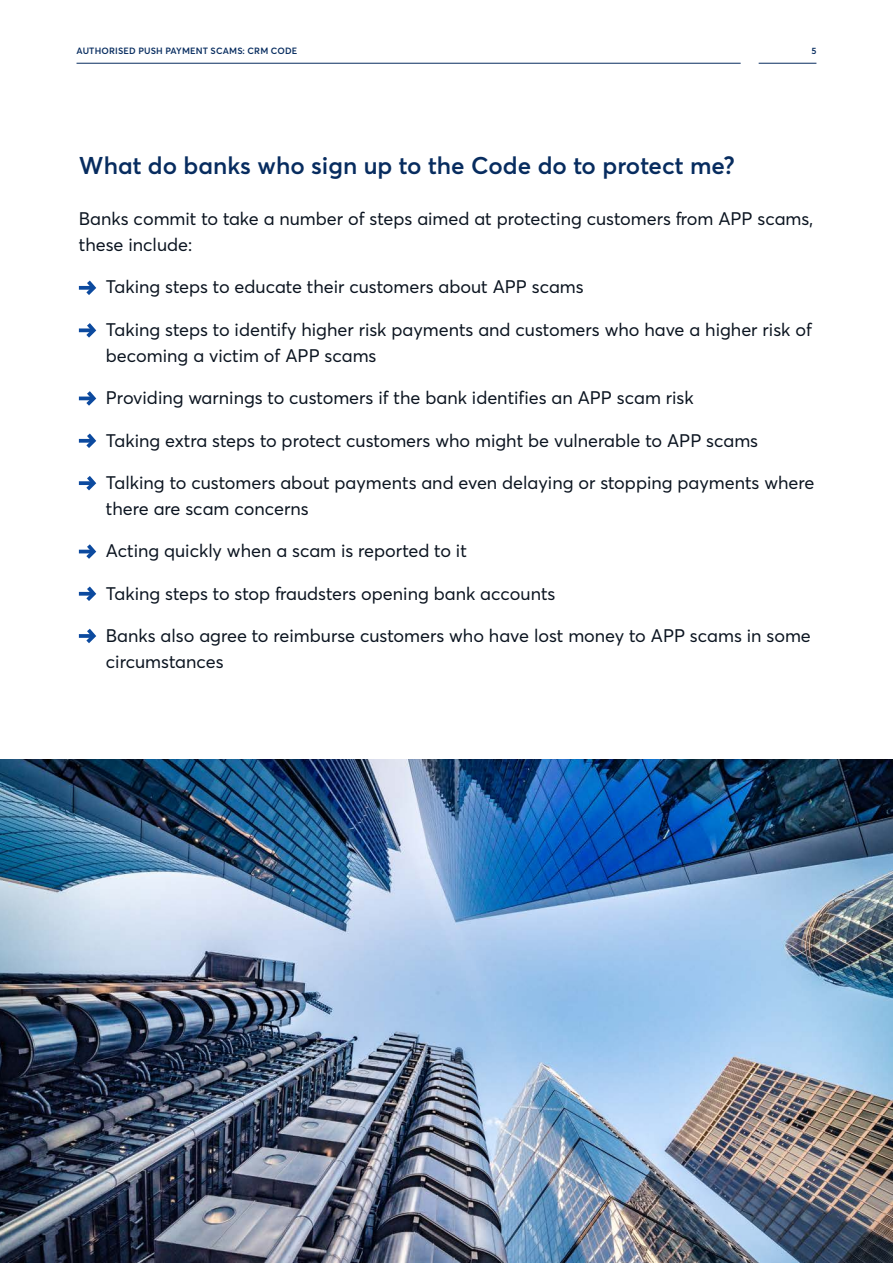
<style>
.page{position:relative;width:893px;height:1263px;background:#fff}
.page>*{position:absolute;margin:0;border:0;box-sizing:border-box;transform-origin:0 0}
.t1{font:600 24px "Averta";color:#072c5f}
.t2{font:18px/25.5px "Averta";color:#0b1420}
.t3{font:600 9px "Averta";letter-spacing:.015em;color:#072c5f}
</style>
<div class="page">
<hr style="left:77px;top:63px;width:664px;height:1px;background:#072c5f">
<hr style="left:759px;top:63px;width:57px;height:1px;background:#072c5f">
<img style="left:0;top:759px;width:893px;height:504px">
<svg style="left:79px;top:286px;width:3px;height:4px"></svg>
<svg style="left:82px;top:280px;width:15px;height:15px"></svg>
<svg style="left:79px;top:328px;width:3px;height:4px"></svg>
<svg style="left:82px;top:323px;width:15px;height:15px"></svg>
<hr style="left:79px;top:397px;width:15px;height:3px;background:#0c4a9f">
<svg style="left:82px;top:391px;width:15px;height:15px"></svg>
<svg style="left:79px;top:439px;width:3px;height:4px"></svg>
<svg style="left:82px;top:433px;width:15px;height:15px"></svg>
<svg style="left:79px;top:481px;width:3px;height:4px"></svg>
<svg style="left:82px;top:476px;width:15px;height:15px"></svg>
<hr style="left:79px;top:550px;width:15px;height:3px;background:#0c4a9f">
<svg style="left:82px;top:544px;width:15px;height:15px"></svg>
<svg style="left:79px;top:592px;width:3px;height:4px"></svg>
<svg style="left:82px;top:586px;width:15px;height:15px"></svg>
<svg style="left:79px;top:634px;width:3px;height:4px"></svg>
<svg style="left:82px;top:628px;width:15px;height:15px"></svg>
<p class="t3" style="left:77px;top:44px;width:222px">AUTHORISED PUSH PAYMENT SCAMS: CRM CODE</p>
<p class="t3" style="left:811px;top:44px;width:7px">5</p>
<h1 class="t1" style="left:79px;top:149px;width:658px">What do banks who sign up to the Code do to protect me?</h1>
<p class="t2" style="left:79px;top:206px;width:736px">Banks commit to take a number of steps aimed at protecting customers from APP scams, these include:</p>
<p class="t2" style="left:79px;top:274px;width:506px">• Taking steps to educate their customers about APP scams</p>
<p class="t2" style="left:106px;top:316px;width:708px;text-indent:-27px">• Taking steps to identify higher risk payments and customers who have a higher risk of becoming a victim of APP scams</p>
<p class="t2" style="left:79px;top:384px;width:616px">• Providing warnings to customers if the bank identifies an APP scam risk</p>
<p class="t2" style="left:79px;top:427px;width:681px">• Taking extra steps to protect customers who might be vulnerable to APP scams</p>
<p class="t2" style="left:106px;top:469px;width:710px;text-indent:-27px">• Talking to customers about payments and even delaying or stopping payments where there are scam concerns</p>
<p class="t2" style="left:79px;top:537px;width:389px">• Acting quickly when a scam is reported to it</p>
<p class="t2" style="left:79px;top:580px;width:478px">• Taking steps to stop fraudsters opening bank accounts</p>
<p class="t2" style="left:106px;top:622px;width:706px;text-indent:-27px">• Banks also agree to reimburse customers who have lost money to APP scams in some circumstances</p>
</div>
